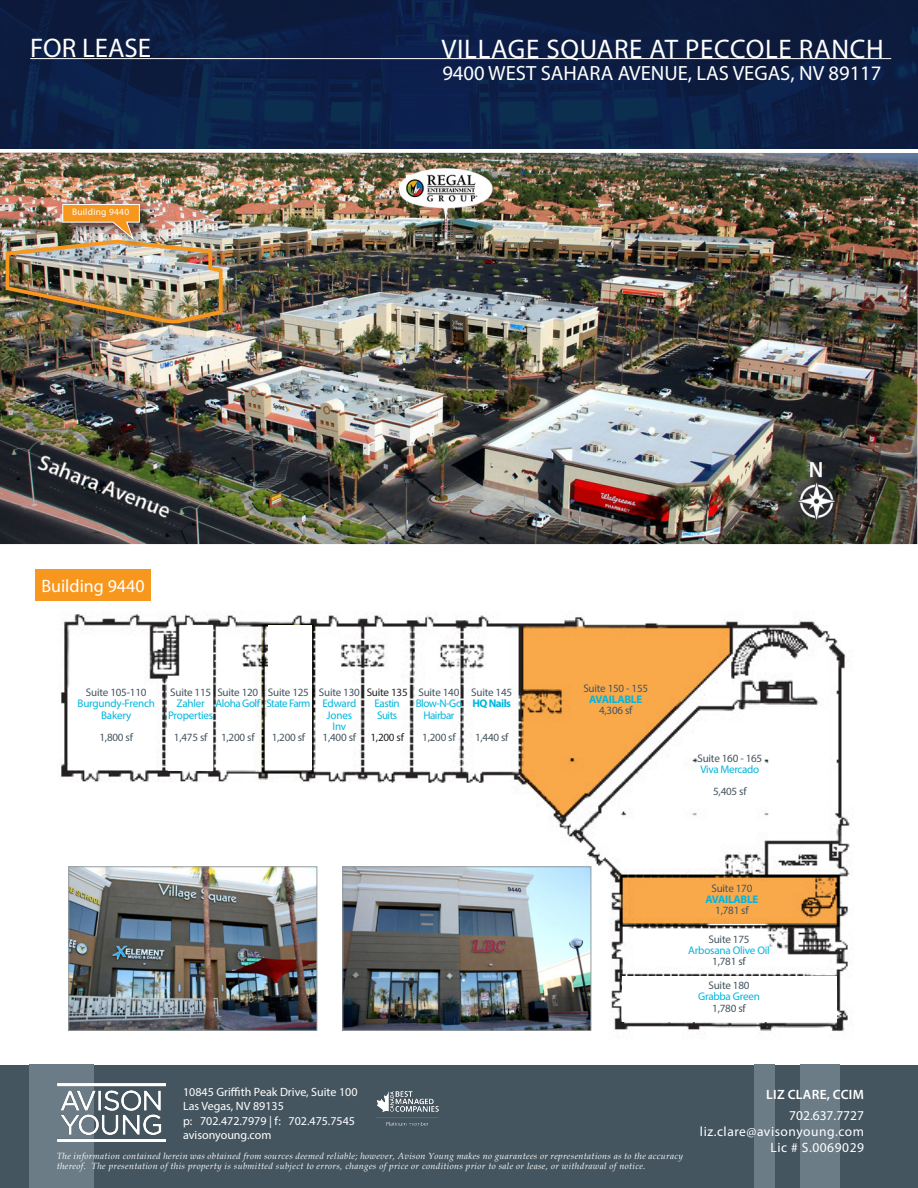
<style>
.page{position:relative;width:918px;height:1188px;background:#fff}
.page>*{position:absolute;margin:0;border:0;box-sizing:border-box;transform-origin:0 0}
.t1{font:27px "Myriad Pro";letter-spacing:.025em;color:#fff}
.t2{font:27px "Myriad Pro";color:#fff}
.t3{font:20.7px "Myriad Pro";color:#fff}
.t4{font:18px "Myriad Pro";color:#fff}
.t5{font:13.5px/16.2px "Myriad Pro";letter-spacing:.04em;color:#fff;text-align:right}
.t6{font:600 13.5px "Myriad Pro";letter-spacing:.02em;color:#fff}
.t7{font:12px/14.4px "Myriad Pro";color:#fff}
.t8{font:11.1px "Myriad Pro";letter-spacing:-.02em;color:#45555f}
.t9{font:11.1px/11.1px "Myriad Pro";letter-spacing:-.025em;color:#00b6de;text-align:center}
.t10{font:700 11.1px "Myriad Pro";letter-spacing:-.02em;color:#00b6de}
.t11{font:11.1px/11.1px "Myriad Pro";letter-spacing:-.045em;color:#00b6de;text-align:center}
.t12{font:11.1px "Myriad Pro";letter-spacing:-.02em;color:#231f20}
.t13{font:11.1px "Myriad Pro";letter-spacing:-.055em;color:#00b6de}
.t14{font:9.45px "Myriad Pro";letter-spacing:.025em;color:#fff}
.t15{font:italic 9px/10.5px "Book Antiqua";letter-spacing:.04em;color:#fff}
</style>
<div class="page">
<div style="left:0;top:1065px;width:918px;height:123px;background:#45555f"></div>
<div style="left:801px;top:1065px;width:39px;height:123px;background:#6c7c86"></div>
<div style="left:754px;top:1065px;width:21px;height:123px;background:#6c7c86"></div>
<div style="left:29px;top:1065px;width:65px;height:123px;background:#6c7c86"></div>
<img style="left:57px;top:1084px;width:108px;height:58px">
<img style="left:376px;top:1091px;width:63px;height:35px">
<svg style="left:0;top:0;width:918px;height:148px;background:#0c1f45"></svg>
<hr style="left:30px;top:58px;width:861px;height:1px;background:#fff">
<img style="left:0;top:153px;width:918px;height:391px">
<img style="left:60px;top:613px;width:790px;height:419px">
<div style="left:35px;top:570px;width:116px;height:31px;background:#f7971d"></div>
<img style="left:70px;top:868px;width:245px;height:161px">
<div style="left:68px;top:866px;width:249px;height:165px;border:1px solid #959a9d"></div>
<img style="left:344px;top:868px;width:245px;height:161px">
<div style="left:342px;top:866px;width:249px;height:165px;border:1px solid #959a9d"></div>
<svg style="left:168px;top:625px;width:45px;height:146px"></svg>
<div style="left:622px;top:977px;width:214px;height:45px;background:#fff"></div>
<div style="left:58px;top:200px;width:95px;height:51px;background:#231f20;opacity:.75"></div>
<img style="left:4px;top:204px;width:220px;height:121px">
<div style="left:268px;top:625px;width:43px;height:144px;background:#fff"></div>
<div style="left:621px;top:876px;width:215px;height:48px;background:#faa94a"></div>
<svg style="left:521px;top:626px;width:210px;height:192px"></svg>
<h1 class="t2" style="left:30px;top:32px;width:123px">FOR LEASE</h1>
<h1 class="t1" style="left:441px;top:32px;width:444px">VILLAGE SQUARE AT PECCOLE RANCH</h1>
<h2 class="t3" style="left:442px;top:61px;width:441px">9400 WEST SAHARA AVENUE, LAS VEGAS, NV 89117</h2>
<p class="t14" style="left:72px;top:206px;width:59px">Building 9440</p>
<p class="t4" style="left:41px;top:575px;width:105px">Building 9440</p>
<p class="t8" style="left:86px;top:686px;width:62px">Suite 105-110</p>
<p class="t9" style="left:78px;top:698px;width:79px">Burgundy-French<br>Bakery</p>
<p class="t8" style="left:100px;top:730px;width:35px">1,800 sf</p>
<p class="t8" style="left:170px;top:686px;width:42px">Suite 115</p>
<p class="t9" style="left:177px;top:698px;width:30px">Zahler</p>
<p class="t9" style="left:168px;top:709px;width:47px">Properties</p>
<p class="t8" style="left:174px;top:730px;width:35px">1,475 sf</p>
<p class="t8" style="left:217px;top:686px;width:42px">Suite 120</p>
<p class="t9" style="left:216px;top:698px;width:46px">Aloha Golf</p>
<p class="t8" style="left:221px;top:730px;width:35px">1,200 sf</p>
<p class="t8" style="left:268px;top:686px;width:42px">Suite 125</p>
<p class="t13" style="left:266px;top:697px;width:46px">State Farm</p>
<p class="t8" style="left:272px;top:730px;width:35px">1,200 sf</p>
<p class="t8" style="left:319px;top:686px;width:42px">Suite 130</p>
<p class="t9" style="left:322px;top:698px;width:35px">Edward</p>
<p class="t9" style="left:327px;top:709px;width:27px">Jones</p>
<p class="t9" style="left:333px;top:720px;width:15px">Inv</p>
<p class="t8" style="left:323px;top:730px;width:35px">1,400 sf</p>
<p class="t12" style="left:367px;top:686px;width:42px">Suite 135</p>
<p class="t9" style="left:375px;top:698px;width:27px">Eastin</p>
<p class="t9" style="left:377px;top:709px;width:22px">Suits</p>
<p class="t12" style="left:370px;top:730px;width:35px">1,200 sf</p>
<p class="t8" style="left:418px;top:686px;width:42px">Suite 140</p>
<p class="t11" style="left:416px;top:698px;width:48px">Blow-N-Go<br>Hairbar</p>
<p class="t8" style="left:422px;top:730px;width:35px">1,200 sf</p>
<p class="t8" style="left:471px;top:686px;width:42px">Suite 145</p>
<p class="t10" style="left:472px;top:696px;width:40px">HQ Nails</p>
<p class="t8" style="left:475px;top:730px;width:35px">1,440 sf</p>
<p class="t8" style="left:583px;top:681px;width:66px">Suite 150 - 155</p>
<p class="t10" style="left:589px;top:692px;width:55px">AVAILABLE</p>
<p class="t8" style="left:599px;top:704px;width:35px">4,306 sf</p>
<p class="t8" style="left:697px;top:751px;width:66px">Suite 160 - 165</p>
<p class="t9" style="left:701px;top:764px;width:60px">Viva Mercado</p>
<p class="t8" style="left:713px;top:785px;width:35px">5,405 sf</p>
<p class="t8" style="left:711px;top:881px;width:42px">Suite 170</p>
<p class="t10" style="left:705px;top:892px;width:55px">AVAILABLE</p>
<p class="t8" style="left:715px;top:903px;width:35px">1,781 sf</p>
<p class="t8" style="left:709px;top:932px;width:42px">Suite 175</p>
<p class="t9" style="left:688px;top:944px;width:83px">Arbosana Olive Oil</p>
<p class="t8" style="left:712px;top:954px;width:35px">1,781 sf</p>
<p class="t8" style="left:709px;top:979px;width:42px">Suite 180</p>
<p class="t9" style="left:698px;top:991px;width:63px">Grabba Green</p>
<p class="t8" style="left:712px;top:1001px;width:35px">1,780 sf</p>
<h3 class="t7" style="left:183px;top:1085px;width:176px">10845 Griffith Peak Drive, Suite 100<br>Las Vegas, NV 89135<br>p: 702.472.7979 | f: 702.475.7545 avisonyoung.com</h3>
<p class="t15" style="left:57px;top:1150px;width:628px">The information contained herein was obtained from sources deemed reliable; however, Avison Young makes no guarantees or representations as to the accuracy thereof. The presentation of this property is submitted subject to errors, changes of price or conditions prior to sale or lease, or withdrawal of notice.</p>
<h3 class="t6" style="left:766px;top:1085px;width:99px">LIZ CLARE, CCIM</h3>
<h3 class="t5" style="left:700px;top:1107px;width:166px">702.637.7727 liz.clare@avisonyoung.com<br>Lic # S.0069029</h3>
</div>
